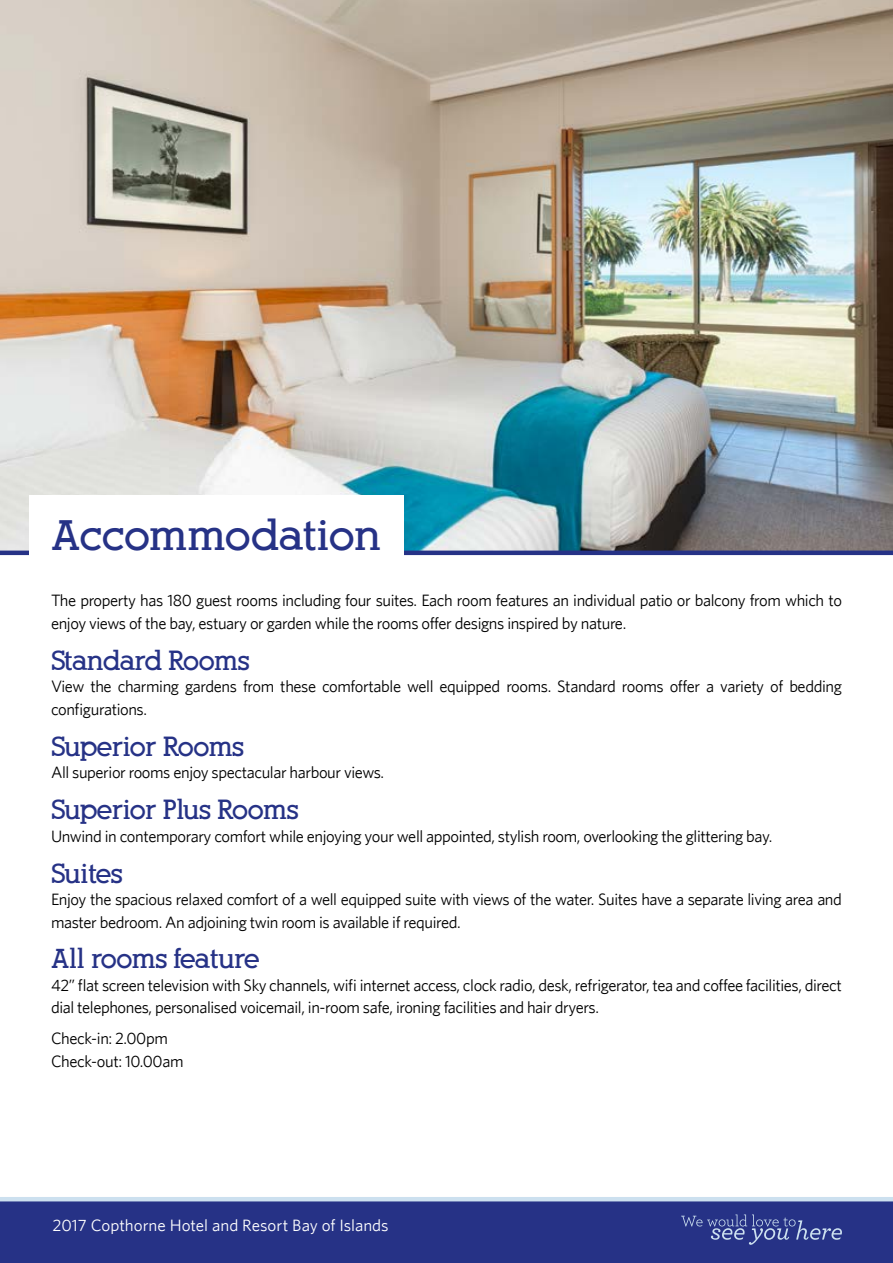
<style>
.page{position:relative;width:893px;height:1263px;background:#fff}
.page>*{position:absolute;margin:0;border:0;box-sizing:border-box;transform-origin:0 0}
.t1{font:700 42px "Alexandria FLF";letter-spacing:-.015em;color:#263286}
.t2{font:700 27px "Alexandria FLF";letter-spacing:-.025em;color:#263286}
.t3{font:16.5px/22.5px "Whitney HTF";letter-spacing:-.025em;color:#000}
.t4{font:16.5px "Whitney HTF";color:#fff}
</style>
<div class="page">
<img style="left:0;top:0;width:893px;height:551px">
<hr style="left:0;top:551px;width:893px;height:4px;background:#263286">
<div style="left:30px;top:496px;width:374px;height:86px;background:#fff"></div>
<div style="left:0;top:1200px;width:893px;height:63px;background:#263286"></div>
<svg style="left:681px;top:1214px;width:161px;height:31px"></svg>
<hr style="left:0;top:1197px;width:893px;height:4px;background:#cce0ef">
<h1 class="t1" style="left:51px;top:513px;width:331px">Accommodation</h1>
<p class="t3" style="left:51px;top:589px;width:792px">The property has 180 guest rooms including four suites. Each room features an individual patio or balcony from which to enjoy views of the bay, estuary or garden while the rooms offer designs inspired by nature.</p>
<h2 class="t2" style="left:51px;top:646px;width:200px">Standard Rooms</h2>
<p class="t3" style="left:51px;top:675px;width:792px">View the charming gardens from these comfortable well equipped rooms. Standard rooms offer a variety of bedding configurations.</p>
<h2 class="t2" style="left:51px;top:732px;width:195px">Superior Rooms</h2>
<p class="t3" style="left:51px;top:761px;width:335px">All superior rooms enjoy spectacular harbour views.</p>
<h2 class="t2" style="left:51px;top:795px;width:249px">Superior Plus Rooms</h2>
<p class="t3" style="left:51px;top:824px;width:723px">Unwind in contemporary comfort while enjoying your well appointed, stylish room, overlooking the glittering bay.</p>
<h2 class="t2" style="left:51px;top:859px;width:73px">Suites</h2>
<p class="t3" style="left:51px;top:888px;width:792px">Enjoy the spacious relaxed comfort of a well equipped suite with views of the water. Suites have a separate living area and master bedroom. An adjoining twin room is available if required.</p>
<h2 class="t2" style="left:51px;top:945px;width:210px">All rooms feature</h2>
<p class="t3" style="left:51px;top:973px;width:792px">42” flat screen television with Sky channels, wifi internet access, clock radio, desk, refrigerator, tea and coffee facilities, direct dial telephones, personalised voicemail, in-room safe, ironing facilities and hair dryers.</p>
<p class="t3" style="left:51px;top:1027px;width:134px">Check-in: 2.00pm<br>Check-out: 10.00am</p>
<p class="t4" style="left:52px;top:1215px;width:338px">2017 Copthorne Hotel and Resort Bay of Islands</p>
</div>
